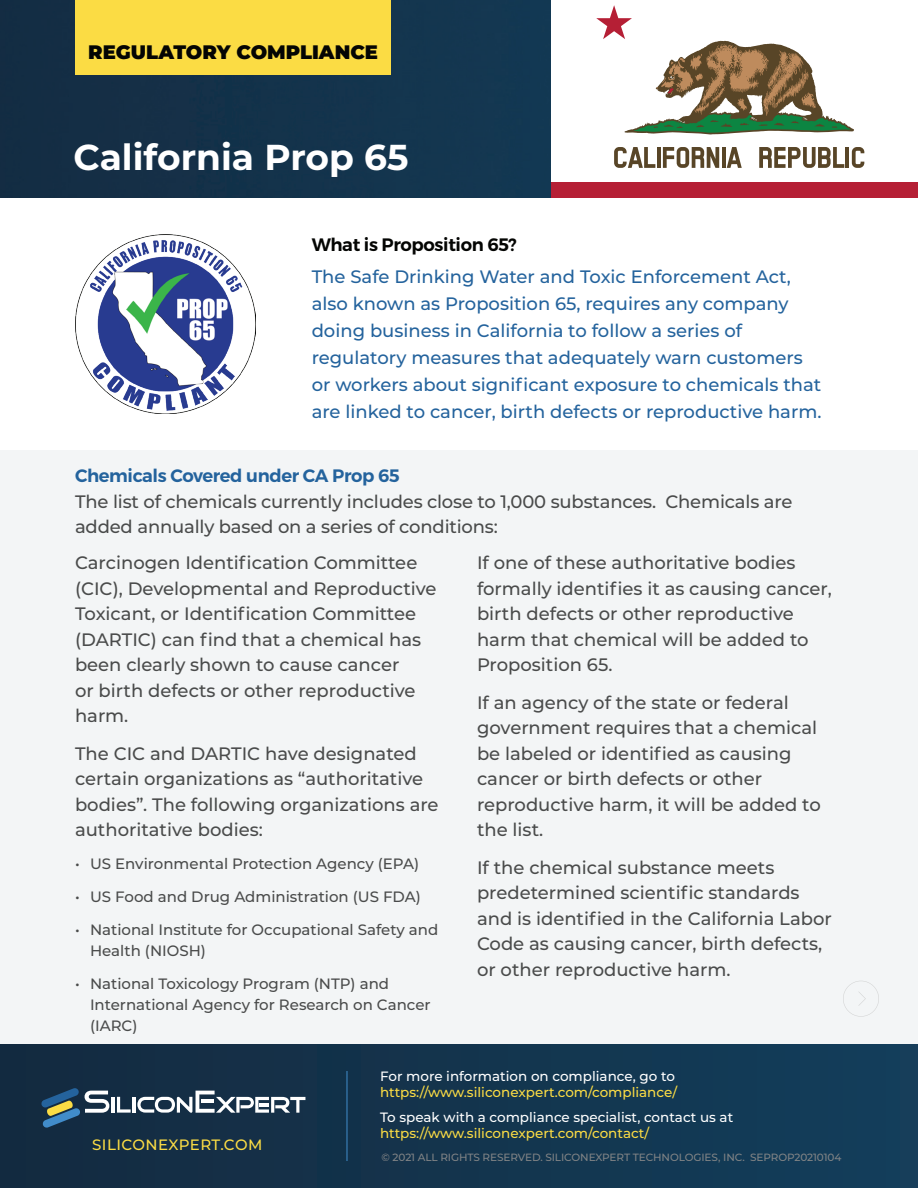
<style>
.page{position:relative;width:918px;height:1188px;background:#fff}
.page>*{position:absolute;margin:0;border:0;box-sizing:border-box;transform-origin:0 0}
.t1{font:700 36px "Montserrat";color:#fff}
.t2{font:900 19.5px "Montserrat";color:#040503}
.t3{font:500 18px/25.5px "Montserrat";color:#4a4b4b}
.t4{font:500 18px/27px "Montserrat";color:#24639d}
.t5{font:600 18px "Montserrat";letter-spacing:-.02em;color:#24639d}
.t6{font:600 18px "Montserrat";letter-spacing:-.02em;color:#040503}
.t7{font:500 15px/21px "Montserrat";color:#4a4b4b}
.t8{font:500 15px "Montserrat";letter-spacing:.03em;color:#fbdc44}
.t9{font:500 13.5px "Montserrat";color:#fff}
.t10{font:500 13.5px "Montserrat";color:#fbdc44}
.t11{font:500 10.5px "Montserrat";letter-spacing:-.01em;color:#808385}
</style>
<div class="page">
<div style="left:0;top:450px;width:918px;height:601px;background:#f3f5f6"></div>
<div style="left:0;top:0;width:552px;height:198px;background:#14334b"></div>
<div style="left:0;top:1044px;width:918px;height:144px;background:linear-gradient(to right,#142a40,#133e5b)"></div>
<div style="left:75px;top:0;width:316px;height:75px;background:#fbdc44"></div>
<hr style="left:346px;top:1071px;width:1px;height:90px;background:#418cca">
<svg style="left:41px;top:1088px;width:68px;height:40px;background:#435e6e"></svg>
<hr style="left:111px;top:1097px;width:4px;height:16px;background:#fff">
<svg style="left:117px;top:1097px;width:14px;height:16px"></svg>
<hr style="left:133px;top:1097px;width:3px;height:16px;background:#fff">
<svg style="left:137px;top:1091px;width:168px;height:22px"></svg>
<svg style="left:843px;top:981px;width:36px;height:36px"></svg>
<img style="left:76px;top:234px;width:180px;height:180px">
<div style="left:552px;top:182px;width:366px;height:16px;background:#b51f35"></div>
<svg style="left:614px;top:147px;width:41px;height:21px"></svg>
<hr style="left:657px;top:147px;width:3px;height:21px;background:#584527">
<svg style="left:663px;top:147px;width:56px;height:21px"></svg>
<hr style="left:722px;top:147px;width:3px;height:21px;background:#584527">
<svg style="left:727px;top:147px;width:117px;height:21px"></svg>
<hr style="left:846px;top:147px;width:3px;height:21px;background:#584527">
<svg style="left:852px;top:147px;width:12px;height:21px"></svg>
<svg style="left:596px;top:5px;width:258px;height:129px"></svg>
<p class="t2" style="left:88px;top:38px;width:291px">REGULATORY COMPLIANCE</p>
<h1 class="t1" style="left:74px;top:132px;width:337px">California Prop 65</h1>
<p class="t6" style="left:312px;top:234px;width:207px">What is Proposition 65?</p>
<p class="t4" style="left:312px;top:262px;width:511px">The Safe Drinking Water and Toxic Enforcement Act, also known as Proposition 65, requires any company doing business in California to follow a series of regulatory measures that adequately warn customers or workers about significant exposure to chemicals that are linked to cancer, birth defects or reproductive harm.</p>
<p class="t5" style="left:75px;top:465px;width:326px">Chemicals Covered under CA Prop 65</p>
<p class="t3" style="left:75px;top:488px;width:719px">The list of chemicals currently includes close to 1,000 substances. Chemicals are added annually based on a series of conditions:</p>
<p class="t3" style="left:75px;top:549px;width:363px">Carcinogen Identification Committee (CIC), Developmental and Reproductive Toxicant, or Identification Committee (DARTIC) can find that a chemical has been clearly shown to cause cancer<br>or birth defects or other reproductive harm.</p>
<p class="t3" style="left:75px;top:740px;width:365px">The CIC and DARTIC have designated certain organizations as “authoritative bodies”. The following organizations are authoritative bodies:</p>
<p class="t7" style="left:75px;top:853px;width:346px">• US Environmental Protection Agency (EPA)</p>
<p class="t7" style="left:75px;top:886px;width:347px">• US Food and Drug Administration (US FDA)</p>
<p class="t7" style="left:90px;top:919px;width:350px;text-indent:-15px">• National Institute for Occupational Safety and<br>Health (NIOSH)</p>
<p class="t7" style="left:90px;top:973px;width:342px;text-indent:-15px">• National Toxicology Program (NTP) and<br>International Agency for Research on Cancer (IARC)</p>
<p class="t3" style="left:477px;top:549px;width:356px">If one of these authoritative bodies formally identifies it as causing cancer, birth defects or other reproductive harm that chemical will be added to Proposition 65.</p>
<p class="t3" style="left:477px;top:689px;width:345px">If an agency of the state or federal government requires that a chemical be labeled or identified as causing cancer or birth defects or other reproductive harm, it will be added to the list.</p>
<p class="t3" style="left:477px;top:854px;width:356px">If the chemical substance meets predetermined scientific standards and is identified in the California Labor Code as causing cancer, birth defects, or other reproductive harm.</p>
<p class="t8" style="left:92px;top:1134px;width:172px">SILICONEXPERT.COM</p>
<p class="t9" style="left:380px;top:1067px;width:296px">For more information on compliance, go to</p>
<p class="t10" style="left:380px;top:1083px;width:299px">https://www.siliconexpert.com/compliance/</p>
<p class="t9" style="left:380px;top:1108px;width:355px">To speak with a compliance specialist, contact us at</p>
<p class="t10" style="left:380px;top:1123px;width:271px">https://www.siliconexpert.com/contact/</p>
<p class="t11" style="left:382px;top:1150px;width:461px">© 2021 ALL RIGHTS RESERVED. SILICONEXPERT TECHNOLOGIES, INC. SEPROP20210104</p>
</div>
